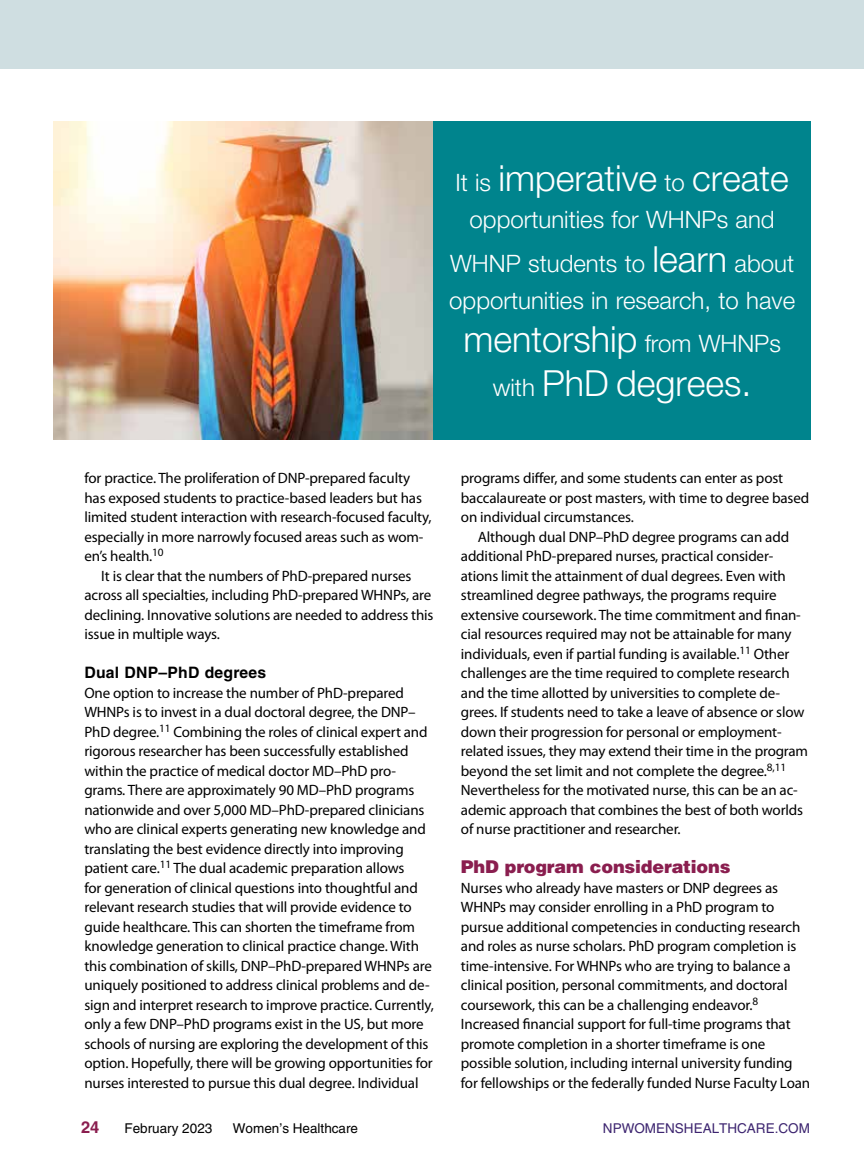
<style>
.page{position:relative;width:864px;height:1175px;background:#fff}
.page>*{position:absolute;margin:0;border:0;box-sizing:border-box;transform-origin:0 0}
.t1{font:300 36px/43.2px "Helvetica Neue LT Std";color:#fff;text-align:center}
.t2{font:300 24px/43.2px "Helvetica Neue LT Std";color:#fff;text-align:center}
.t3{font:900 17.7px "Helvetica LT Std";letter-spacing:-.01em;color:#8a1e4f}
.t4{font:700 16.5px "Helvetica LT Std";color:#8a1e4f}
.t5{font:700 15.75px "Helvetica LT Std";letter-spacing:.015em;color:#000}
.t6{font:15px/19.5px "Myriad Pro";letter-spacing:-.01em;color:#000}
.t7{font:13.5px "Helvetica LT Std";color:#000}
.t8{font:13.5px "Helvetica LT Std";color:#3d2570}
.t9{font:13.5px "Helvetica LT Std";color:#3d2570}
.s1{font-size:24px}
.s2{font-size:36px}
.s3{font-style:inherit}
</style>
<div class="page">
<div style="left:0;top:0;width:864px;height:69px;background:#cfdee1"></div>
<img style="left:54px;top:121px;width:379px;height:318px">
<div style="left:433px;top:121px;width:378px;height:318px;background:#00848d"></div>
<h1 class="t1" style="left:455px;top:156px;width:335px"><span class="s1">It is</span> imperative <span class="s1">to</span> create</h1>
<h2 class="t2" style="left:450px;top:198px;width:346px">opportunities for WHNPs and<br>WHNP students to <span class="s2">learn</span> about</h2>
<h2 class="t2" style="left:449px;top:278px;width:347px">opportunities in research, to have</h2>
<h1 class="t1" style="left:463px;top:317px;width:319px">mentorship <span class="s1">from WHNPs with</span> PhD degrees.</h1>
<p class="t6" style="left:84px;top:469px;width:349px">for practice. The proliferation of DNP-prepared faculty has exposed students to practice-based leaders but has limited student interaction with research-focused faculty, especially in more narrowly focused areas such as wom&shy;en’s health.<sup>10</sup></p>
<p class="t6" style="left:84px;top:566px;width:351px;text-indent:17px">It is clear that the numbers of PhD-prepared nurses across all specialties, including PhD-prepared WHNPs, are declining. Innovative solutions are needed to address this issue in multiple ways.</p>
<p class="t5" style="left:84px;top:663px;width:183px">Dual DNP–PhD degrees</p>
<p class="t6" style="left:84px;top:683px;width:351px">One option to increase the number of PhD-prepared WHNPs is to invest in a dual doctoral degree, the DNP– PhD degree.<sup>11</sup> Combining the roles of clinical expert and rigorous researcher has been successfully established within the practice of medical doctor MD–PhD pro&shy;grams. There are approximately 90 MD–PhD programs nationwide and over 5,000 MD–PhD-prepared clinicians who are clinical experts generating new knowledge and translating the best evidence directly into improving patient care.<sup>11</sup> The dual academic preparation allows<br>for generation of clinical questions into thoughtful and relevant research studies that will provide evidence to guide healthcare. This can shorten the timeframe from knowledge generation to clinical practice change. With this combination of skills, DNP–PhD-prepared WHNPs are uniquely positioned to address clinical problems and de&shy;sign and interpret research to improve practice. Currently, only a few DNP–PhD programs exist in the US, but more schools of nursing are exploring the development of this option. Hopefully, there will be growing opportunities for nurses interested to pursue this dual degree. Individual</p>
<p class="t6" style="left:461px;top:469px;width:350px">programs differ, and some students can enter as post baccalaureate or post masters, with time to degree based on individual circumstances.</p>
<p class="t6" style="left:461px;top:527px;width:349px;text-indent:17px">Although dual DNP–PhD degree programs can add additional PhD-prepared nurses, practical consider&shy;ations limit the attainment of dual degrees. Even with streamlined degree pathways, the programs require extensive coursework. The time commitment and finan&shy;cial resources required may not be attainable for many individuals, even if partial funding is available.<sup>11</sup> Other challenges are the time required to complete research and the time allotted by universities to complete de&shy;grees. If students need to take a leave of absence or slow down their progression for personal or employment&shy;related issues, they may extend their time in the program beyond the set limit and not complete the degree.<sup>8,11<br></sup>Nevertheless for the motivated nurse, this can be an ac&shy;ademic approach that combines the best of both worlds of nurse practitioner and researcher.</p>
<p class="t3" style="left:461px;top:855px;width:271px">PhD program considerations</p>
<p class="t6" style="left:461px;top:878px;width:351px">Nurses who already have masters or DNP degrees as WHNPs may consider enrolling in a PhD program to pursue additional competencies in conducting research and roles as nurse scholars. PhD program completion is time-intensive. For WHNPs who are trying to balance a clinical position, personal commitments, and doctoral coursework, this can be a challenging endeavor.<sup>8<br></sup>Increased financial support for full-time programs that promote completion in a shorter timeframe is one possible solution, including internal university funding for fellowships or the federally funded Nurse Faculty Loan</p>
<p class="t4" style="left:81px;top:1116px;width:20px">24</p>
<p class="t7" style="left:125px;top:1120px;width:89px">February 2023</p>
<p class="t7" style="left:233px;top:1120px;width:127px">Women’s Healthcare</p>
<p class="t8" style="left:603px;top:1120px;width:42px"><span class="s3">NP</span>WOMENSHEALTHCARE</p>
<p class="t9" style="left:775px;top:1120px;width:37px">.COM</p>
</div>
